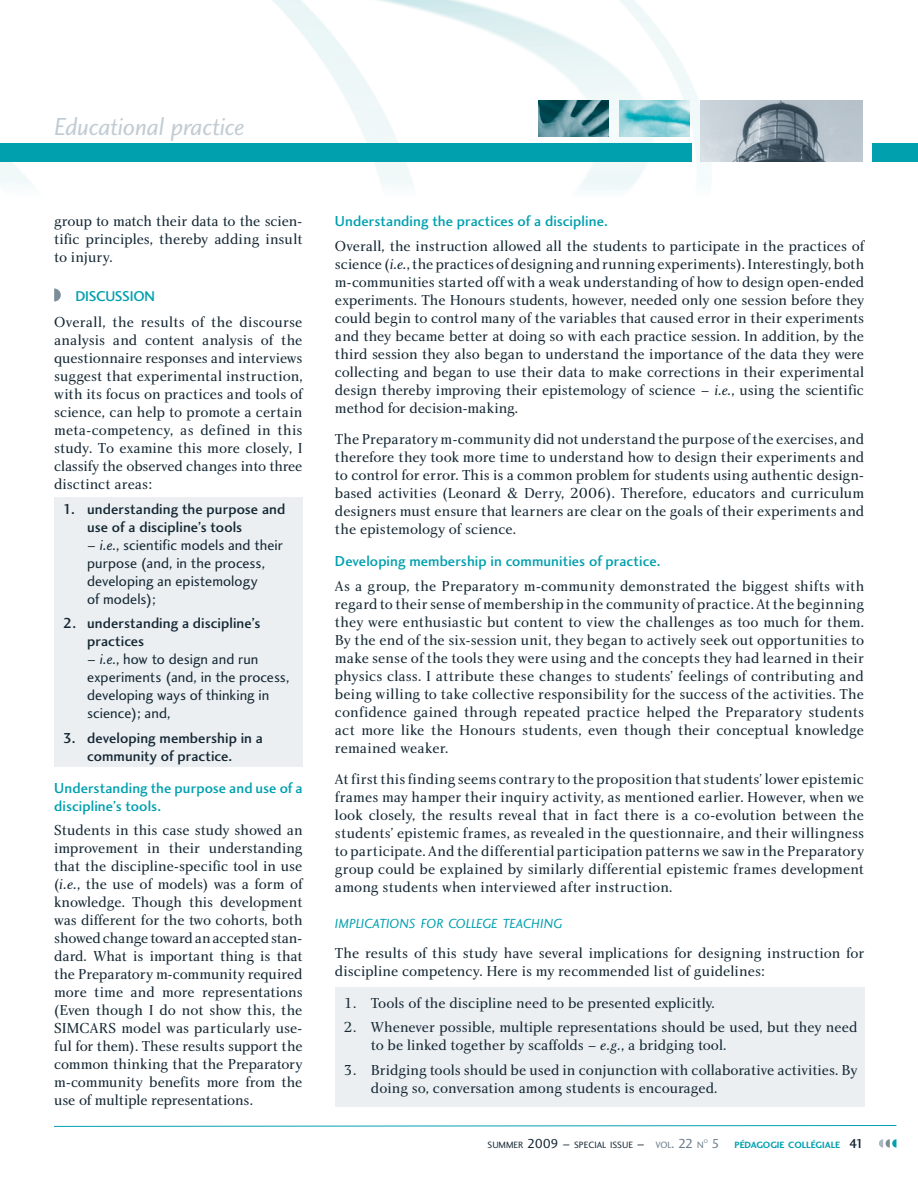
<style>
.page{position:relative;width:918px;height:1188px;background:#fff}
.page>*{position:absolute;margin:0;border:0;box-sizing:border-box;transform-origin:0 0}
.t1{font:25.5px "Charlotte Sans Book Italic Plain";letter-spacing:-.015em;color:#c2ccd4}
.t2{font:15px/18px "Charlotte Book Plain";color:#142733;text-align:justify}
.t3{font:15px/18px "Charlotte Sans Book Plain";letter-spacing:.005em;color:#142733}
.t4{font:15px/18px "Charlotte Sans Medium Plain";letter-spacing:.005em;color:#142733}
.t5{font:15px/18px "Charlotte Sans Medium Plain";letter-spacing:.005em;color:#00a0af}
.t6{font:14.7px "Charlotte Sans Medium Plain";letter-spacing:-.02em;color:#00a0af}
.t7{font:13.65px "Charlotte Sans Book Italic Plain";letter-spacing:-.005em;color:#00a0af}
.t8{font:9.45px "Charlotte Sans Book Plain";color:#142733}
.t9{font:9.45px "Charlotte Sans Bold Plain";color:#00a0af}
.t10{font:5.55px "Charlotte Sans Book Plain";color:#687a88}
.s1{font-family:"Charlotte Sans Book Italic Plain"}
.s2{font-family:"Charlotte Book Italic Plain"}
.s3{font-size:13.5px}
.s4{color:#687a88}
.s5{font-size:13.5px;color:#687a88}
.s6{font-family:"Charlotte Sans Book Plain";font-size:13.5px;color:#687a88}
.s7{font-family:"Charlotte Sans Medium Plain";font-size:13.5px;color:#142733}
</style>
<div class="page">
<img style="left:0;top:0;width:918px;height:190px">
<div style="left:54px;top:497px;width:249px;height:270px;background:#ebeff2"></div>
<img style="left:701px;top:101px;width:162px;height:61px">
<img style="left:619px;top:101px;width:70px;height:36px">
<img style="left:538px;top:101px;width:71px;height:36px">
<div style="left:335px;top:988px;width:529px;height:119px;background:#ebeff2"></div>
<svg style="left:54px;top:288px;width:7px;height:14px"></svg>
<svg style="left:879px;top:1139px;width:17px;height:9px"></svg>
<svg style="left:54px;top:1125px;width:843px;height:2px;background:#7fced6"></svg>
<div style="left:872px;top:144px;width:46px;height:18px;background:#00a0af"></div>
<div style="left:0;top:144px;width:691px;height:18px;background:#00a0af"></div>
<h1 class="t1" style="left:54px;top:116px;width:192px">Educational practice</h1>
<p class="t2" style="left:54px;top:213px;width:250px">group to match their data to the scien&shy;tific principles, thereby adding insult to injury.</p>
<p class="t6" style="left:75px;top:291px;width:81px">DISCUSSION</p>
<p class="t2" style="left:54px;top:314px;width:250px">Overall, the results of the discourse analysis and content analysis of the questionnaire responses and interviews suggest that experimental instruction, with its focus on practices and tools of science, can help to promote a certain meta-competency, as defined in this study. To examine this more closely, I classify the observed changes into three disctinct areas:</p>
<p class="t4" style="left:87px;top:501px;width:200px;text-indent:-24px">1. understanding the purpose and use of a discipline’s tools</p>
<p class="t3" style="left:87px;top:537px;width:197px">– <span class="s1">i.e.</span>, scientific models and their purpose (and, in the process, developing an epistemology<br>of models);</p>
<p class="t4" style="left:87px;top:616px;width:175px;text-indent:-24px">2. understanding a discipline’s practices</p>
<p class="t3" style="left:87px;top:652px;width:204px">– <span class="s1">i.e.</span>, how to design and run experiments (and, in the process, developing ways of thinking in science); and,</p>
<p class="t4" style="left:63px;top:731px;width:201px;text-align:center">3. developing membership in a community of practice.</p>
<p class="t5" style="left:54px;top:780px;width:250px">Understanding the purpose and use of a discipline’s tools.</p>
<p class="t2" style="left:54px;top:823px;width:250px">Students in this case study showed an improvement in their understanding that the discipline-specific tool in use (<span class="s2">i.e.</span>, the use of models) was a form of knowledge. Though this development was different for the two cohorts, both showed change toward an accepted stan&shy;dard. What is important thing is that the Preparatory m-community required more time and more representations (Even though I do not show this, the SIMCARS model was particularly use&shy;ful for them). These results support the common thinking that the Preparatory m-community benefits more from the use of multiple representations.</p>
<p class="t5" style="left:335px;top:213px;width:274px">Understanding the practices of a discipline.</p>
<p class="t2" style="left:335px;top:238px;width:531px">Overall, the instruction allowed all the students to participate in the practices of science (<span class="s2">i.e.</span>, the practices of designing and running experiments). Interestingly, both m-communities started off with a weak understanding of how to design open-ended experiments. The Honours students, however, needed only one session before they could begin to control many of the variables that caused error in their experiments and they became better at doing so with each practice session. In addition, by the third session they also began to understand the importance of the data they were collecting and began to use their data to make corrections in their experimental design thereby improving their epistemology of science – <span class="s2">i.e.</span>, using the scientific method for decision-making.</p>
<p class="t2" style="left:335px;top:432px;width:531px">The Preparatory m-community did not understand the purpose of the exercises, and therefore they took more time to understand how to design their experiments and to control for error. This is a common problem for students using authentic design&shy;based activities (Leonard &amp; Derry, 2006). Therefore, educators and curriculum designers must ensure that learners are clear on the goals of their experiments and the epistemology of science.</p>
<p class="t5" style="left:335px;top:553px;width:327px">Developing membership in communities of practice.</p>
<p class="t2" style="left:335px;top:578px;width:531px">As a group, the Preparatory m-community demonstrated the biggest shifts with regard to their sense of membership in the community of practice. At the beginning they were enthusiastic but content to view the challenges as too much for them.<br>By the end of the six-session unit, they began to actively seek out opportunities to make sense of the tools they were using and the concepts they had learned in their physics class. I attribute these changes to students’ feelings of contributing and being willing to take collective responsibility for the success of the activities. The confidence gained through repeated practice helped the Preparatory students act more like the Honours students, even though their conceptual knowledge remained weaker.</p>
<p class="t2" style="left:335px;top:771px;width:531px">At first this finding seems contrary to the proposition that students’ lower epistemic frames may hamper their inquiry activity, as mentioned earlier. However, when we look closely, the results reveal that in fact there is a co-evolution between the students’ epistemic frames, as revealed in the questionnaire, and their willingness to participate. And the differential participation patterns we saw in the Preparatory group could be explained by similarly differential epistemic frames development among students when interviewed after instruction.</p>
<p class="t7" style="left:335px;top:918px;width:229px">IMPLICATIONS FOR COLLEGE TEACHING</p>
<p class="t2" style="left:335px;top:946px;width:531px">The results of this study have several implications for designing instruction for discipline competency. Here is my recommended list of guidelines:</p>
<p class="t2" style="left:344px;top:995px;width:372px">1. Tools of the discipline need to be presented explicitly.</p>
<p class="t2" style="left:371px;top:1020px;width:488px;text-indent:-27px">2. Whenever possible, multiple representations should be used, but they need to be linked together by scaffolds – <span class="s2">e.g.</span>, a bridging tool.</p>
<p class="t2" style="left:371px;top:1063px;width:488px;text-indent:-27px">3. Bridging tools should be used in conjunction with collaborative activities. By doing so, conversation among students is encouraged.</p>
<p class="t8" style="left:488px;top:1141px;width:218px">SUMMER <span class="s3">2009 –</span> SPECIAL ISSUE <span class="s3">–</span> <span class="s4">VOL</span><span class="s5">. 22</span> <span class="s4">N</span></p>
<p class="t10" style="left:704px;top:1139px;width:6px">O</p>
<p class="t9" style="left:712px;top:1141px;width:154px"><span class="s6">5</span> PÉDAGOGIE COLLÉGIALE <span class="s7">41</span></p>
</div>
